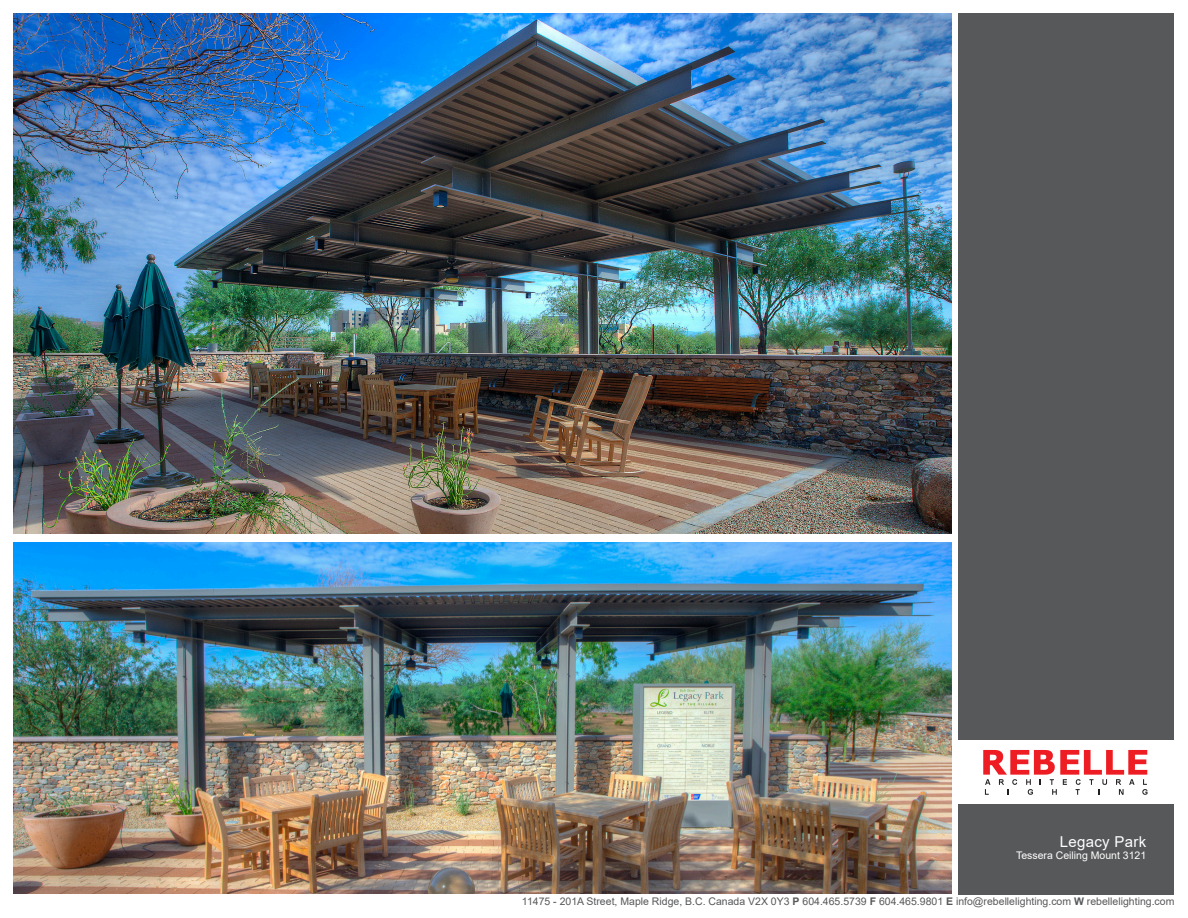
<style>
.page{position:relative;width:1188px;height:918px;background:#fff}
.page>*{position:absolute;margin:0;border:0;box-sizing:border-box;transform-origin:0 0}
.t1{font:15px "Arial";letter-spacing:.02em;color:#fff}
.t2{font:10.5px "Arial";color:#57585a}
.t3{font:10.5px "Arial";color:#fff}
.s1{font-weight:700}
</style>
<div class="page">
<div style="left:958px;top:14px;width:216px;height:890px;background:#57585a"></div>
<div style="left:958px;top:895px;width:216px;height:16px;background:#fff"></div>
<div style="left:954px;top:740px;width:228px;height:63px;background:#fff"></div>
<svg style="left:983px;top:750px;width:165px;height:45px"></svg>
<img style="left:14px;top:14px;width:937px;height:519px">
<img style="left:14px;top:543px;width:937px;height:351px">
<p class="t1" style="left:1060px;top:832px;width:88px">Legacy Park</p>
<p class="t3" style="left:1016px;top:848px;width:132px">Tessera Ceiling Mount 3121</p>
<p class="t2" style="left:522px;top:894px;width:654px">11475 - 201A Street, Maple Ridge, B.C. Canada V2X 0Y3 <span class="s1">P</span> 604.465.5739 <span class="s1">F</span> 604.465.9801 <span class="s1">E</span> info@rebellelighting.com <span class="s1">W</span> rebellelighting.com</p>
</div>
